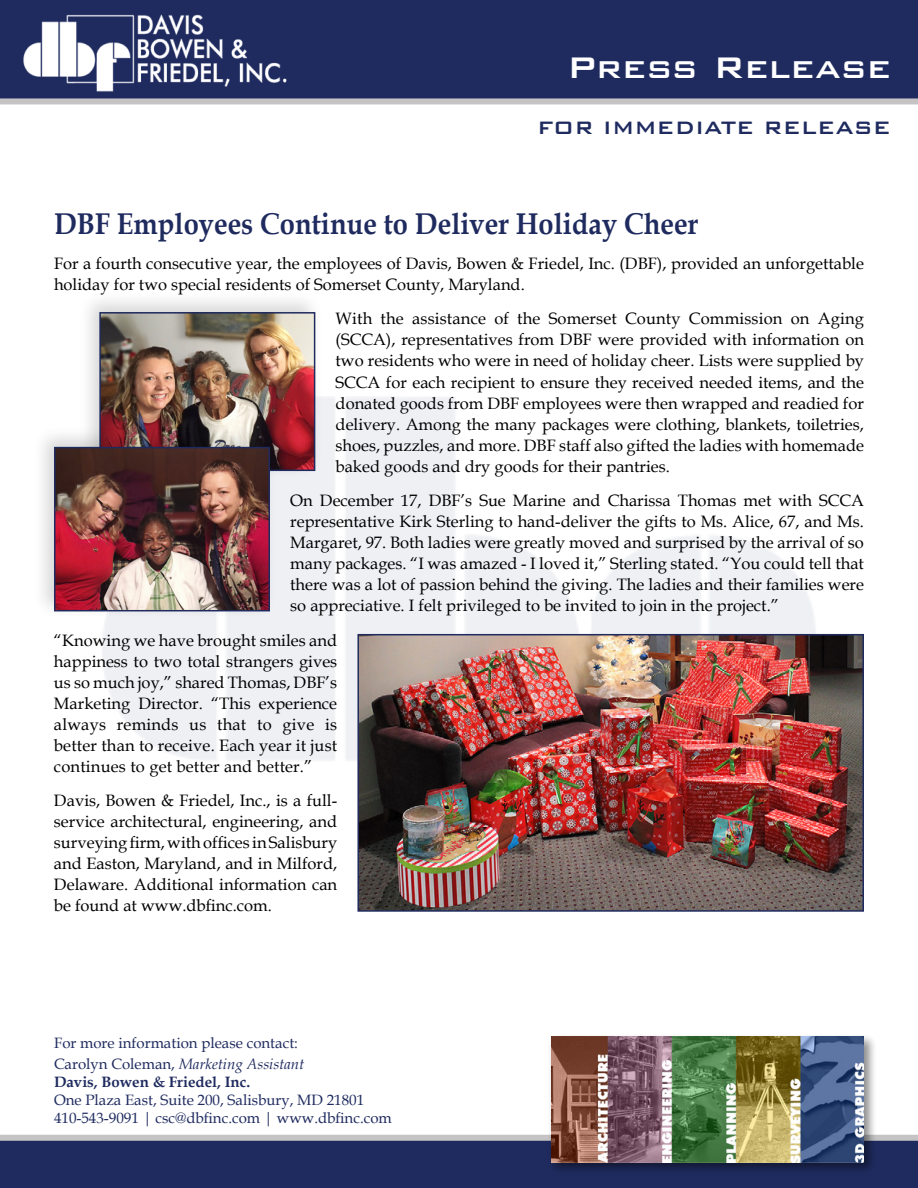
<style>
.page{position:relative;width:918px;height:1188px;background:#fff}
.page>*{position:absolute;margin:0;border:0;box-sizing:border-box;transform-origin:0 0}
.t1{font:500 39.75px "Bank Gothic BT";color:#fff}
.t2{font:700 30px "Book Antiqua";color:#1f2b5f;scale:.91 1}
.t3{font:500 24px "Bank Gothic BT";color:#1f2b5f}
.t4{font:16.5px/21px "Book Antiqua";color:#000;text-align:justify}
.t5{font:15px/21px "Book Antiqua";color:#1f2b5f}
.t6{font:700 15px "Book Antiqua";color:#1f2b5f}
.s1{font-style:italic}
</style>
<div class="page">
<div style="left:0;top:0;width:918px;height:98px;background:#1f2b5f"></div>
<div style="left:0;top:1141px;width:918px;height:47px;background:#1f2b5f"></div>
<img style="left:23px;top:14px;width:264px;height:78px">
<div style="left:0;top:98px;width:918px;height:6px;background:#c5c3c3"></div>
<div style="left:0;top:1135px;width:918px;height:6px;background:#c5c3c3"></div>
<div style="left:548px;top:1033px;width:329px;height:142px;background:#000;opacity:.45"></div>
<img style="left:551px;top:1037px;width:313px;height:125px">
<img style="left:360px;top:637px;width:501px;height:272px">
<div style="left:357px;top:634px;width:507px;height:278px;border:2px solid #1f2b5f"></div>
<div style="left:77px;top:290px;width:247px;height:190px;background:#000;opacity:.16"></div>
<img style="left:102px;top:315px;width:210px;height:153px">
<div style="left:99px;top:312px;width:216px;height:159px;border:2px solid #1f2b5f"></div>
<div style="left:32px;top:425px;width:246px;height:195px;background:#000;opacity:.16"></div>
<img style="left:57px;top:450px;width:210px;height:158px">
<div style="left:54px;top:447px;width:216px;height:164px;border:2px solid #1f2b5f"></div>
<h1 class="t1" style="left:567px;top:45px;width:326px">Press Release</h1>
<h3 class="t3" style="left:537px;top:114px;width:355px">FOR IMMEDIATE RELEASE</h3>
<h2 class="t2" style="left:54px;top:204px;width:710px">DBF Employees Continue to Deliver Holiday Cheer</h2>
<p class="t4" style="left:54px;top:253px;width:812px">For a fourth consecutive year, the employees of Davis, Bowen &amp; Friedel, Inc. (DBF), provided an unforgettable holiday for two special residents of Somerset County, Maryland.</p>
<p class="t4" style="left:336px;top:308px;width:530px">With the assistance of the Somerset County Commission on Aging (SCCA), representatives from DBF were provided with information on two residents who were in need of holiday cheer. Lists were supplied by SCCA for each recipient to ensure they received needed items, and the donated goods from DBF employees were then wrapped and readied for delivery. Among the many packages were clothing, blankets, toiletries, shoes, puzzles, and more. DBF staff also gifted the ladies with homemade baked goods and dry goods for their pantries.</p>
<p class="t4" style="left:290px;top:490px;width:575px">On December 17, DBF’s Sue Marine and Charissa Thomas met with SCCA representative Kirk Sterling to hand-deliver the gifts to Ms. Alice, 67, and Ms.<br>Margaret, 97. Both ladies were greatly moved and surprised by the arrival of so many packages. “I was amazed - I loved it,” Sterling stated. “You could tell that there was a lot of passion behind the giving. The ladies and their families were so appreciative. I felt privileged to be invited to join in the project.”</p>
<p class="t4" style="left:54px;top:629px;width:285px">“Knowing we have brought smiles and happiness to two total strangers gives us so much joy,” shared Thomas, DBF’s Marketing Director. “This experience always reminds us that to give is better than to receive. Each year it just continues to get better and better.”</p>
<p class="t4" style="left:54px;top:790px;width:285px">Davis, Bowen &amp; Friedel, Inc., is a full&shy;service architectural, engineering, and surveying firm, with offices in Salisbury and Easton, Maryland, and in Milford, Delaware. Additional information can be found at www.dbfinc.com.</p>
<p class="t5" style="left:54px;top:1032px;width:252px">For more information please contact:<br>Carolyn Coleman, <span class="s1">Marketing Assistant</span></p>
<p class="t6" style="left:54px;top:1071px;width:198px">Davis, Bowen &amp; Friedel, Inc.</p>
<p class="t5" style="left:54px;top:1090px;width:339px;line-height:18px">One Plaza East, Suite 200, Salisbury, MD 21801<br>410-543-9091 | csc@dbfinc.com | www.dbfinc.com</p>
</div>
